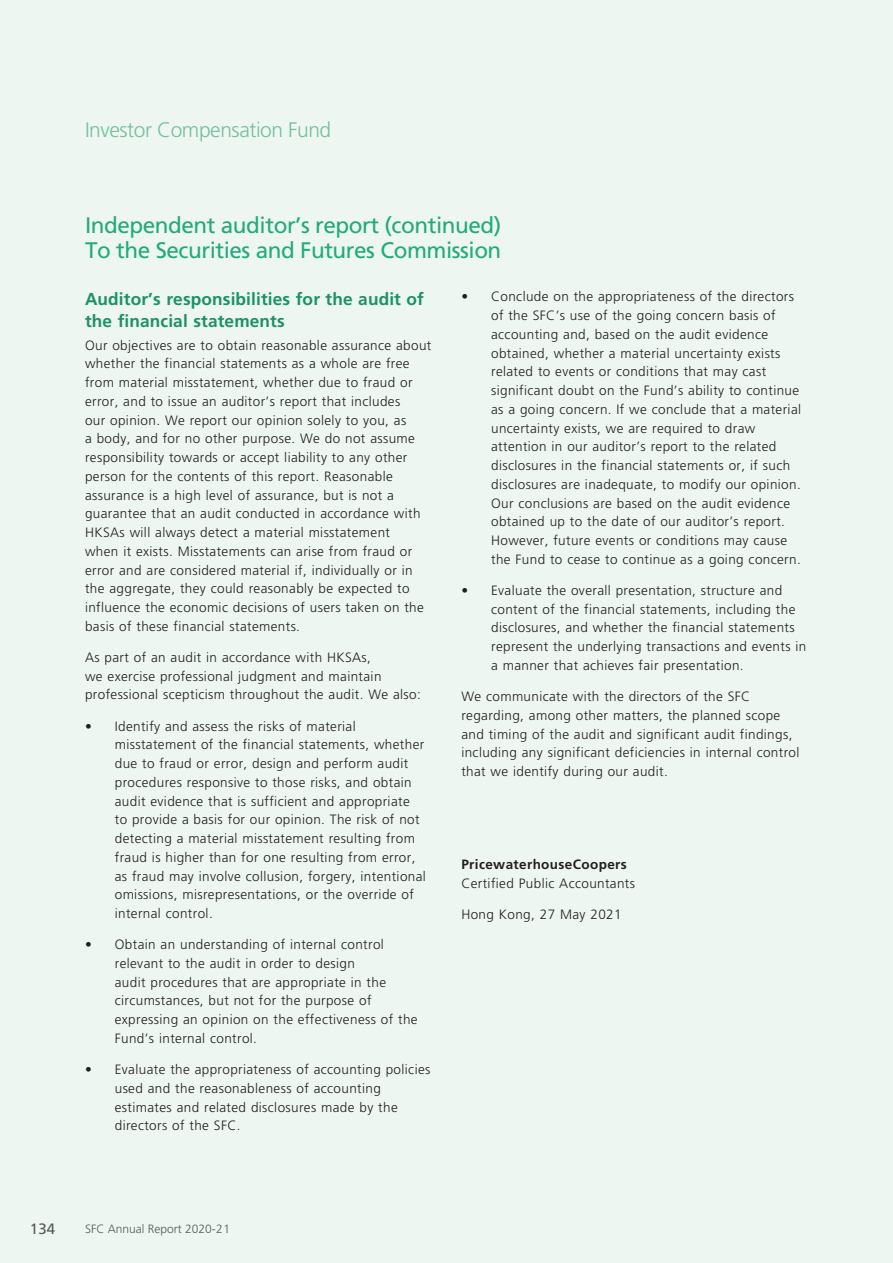
<style>
.page{position:relative;width:893px;height:1263px;background:#eef6f1}
.page>*{position:absolute;margin:0;border:0;box-sizing:border-box;transform-origin:0 0}
.t1{font:22.5px/25.5px "Frutiger LT Std";letter-spacing:-.02em;color:#21ab7b}
.t2{font:300 21px "Frutiger LT Std";letter-spacing:-.02em;color:#74c09d}
.t3{font:700 17.25px/21.8px "Frutiger LT Std";letter-spacing:.01em;color:#1d9169}
.t4{font:15px "Frutiger LT Std";color:#57585a}
.t5{font:300 13.5px/18.8px "Frutiger LT Std";letter-spacing:.03em;color:#231f20}
.t6{font:300 12px "Frutiger LT Std";color:#57585a}
.s1{font-weight:700}
</style>
<div class="page">
<h2 class="t2" style="left:85px;top:118px;width:248px">Investor Compensation Fund</h2>
<h1 class="t1" style="left:85px;top:212px;width:418px">Independent auditor’s report (continued)<br>To the Securities and Futures Commission</h1>
<h3 class="t3" style="left:85px;top:288px;width:340px">Auditor’s responsibilities for the audit of the financial statements</h3>
<p class="t5" style="left:85px;top:336px;width:348px">Our objectives are to obtain reasonable assurance about whether the financial statements as a whole are free from material misstatement, whether due to fraud or error, and to issue an auditor’s report that includes<br>our opinion. We report our opinion solely to you, as<br>a body, and for no other purpose. We do not assume responsibility towards or accept liability to any other person for the contents of this report. Reasonable assurance is a high level of assurance, but is not a guarantee that an audit conducted in accordance with HKSAs will always detect a material misstatement<br>when it exists. Misstatements can arise from fraud or error and are considered material if, individually or in the aggregate, they could reasonably be expected to influence the economic decisions of users taken on the basis of these financial statements.</p>
<p class="t5" style="left:85px;top:648px;width:337px">As part of an audit in accordance with HKSAs,<br>we exercise professional judgment and maintain professional scepticism throughout the audit. We also:</p>
<p class="t5" style="left:115px;top:717px;width:313px;text-indent:-30px">• Identify and assess the risks of material misstatement of the financial statements, whether due to fraud or error, design and perform audit procedures responsive to those risks, and obtain audit evidence that is sufficient and appropriate<br>to provide a basis for our opinion. The risk of not detecting a material misstatement resulting from fraud is higher than for one resulting from error, as fraud may involve collusion, forgery, intentional omissions, misrepresentations, or the override of internal control.</p>
<p class="t5" style="left:115px;top:935px;width:304px;text-indent:-30px">• Obtain an understanding of internal control relevant to the audit in order to design<br>audit procedures that are appropriate in the circumstances, but not for the purpose of expressing an opinion on the effectiveness of the Fund’s internal control.</p>
<p class="t5" style="left:115px;top:1060px;width:317px;text-indent:-30px">• Evaluate the appropriateness of accounting policies used and the reasonableness of accounting estimates and related disclosures made by the directors of the SFC.</p>
<p class="t5" style="left:491px;top:287px;width:311px;text-indent:-30px">• Conclude on the appropriateness of the directors of the SFC’s use of the going concern basis of accounting and, based on the audit evidence obtained, whether a material uncertainty exists related to events or conditions that may cast significant doubt on the Fund’s ability to continue as a going concern. If we conclude that a material uncertainty exists, we are required to draw attention in our auditor’s report to the related disclosures in the financial statements or, if such disclosures are inadequate, to modify our opinion.<br>Our conclusions are based on the audit evidence obtained up to the date of our auditor’s report.<br>However, future events or conditions may cause the Fund to cease to continue as a going concern.</p>
<p class="t5" style="left:491px;top:581px;width:317px;text-indent:-30px">• Evaluate the overall presentation, structure and content of the financial statements, including the disclosures, and whether the financial statements represent the underlying transactions and events in a manner that achieves fair presentation.</p>
<p class="t5" style="left:461px;top:687px;width:340px">We communicate with the directors of the SFC regarding, among other matters, the planned scope and timing of the audit and significant audit findings, including any significant deficiencies in internal control that we identify during our audit.</p>
<p class="t5" style="left:461px;top:855px;width:175px"><span class="s1">PricewaterhouseCoopers<br></span>Certified Public Accountants</p>
<p class="t5" style="left:461px;top:905px;width:162px">Hong Kong, 27 May 2021</p>
<p class="t4" style="left:30px;top:1220px;width:27px">134</p>
<p class="t6" style="left:85px;top:1222px;width:147px">SFC Annual Report 2020-21</p>
</div>
